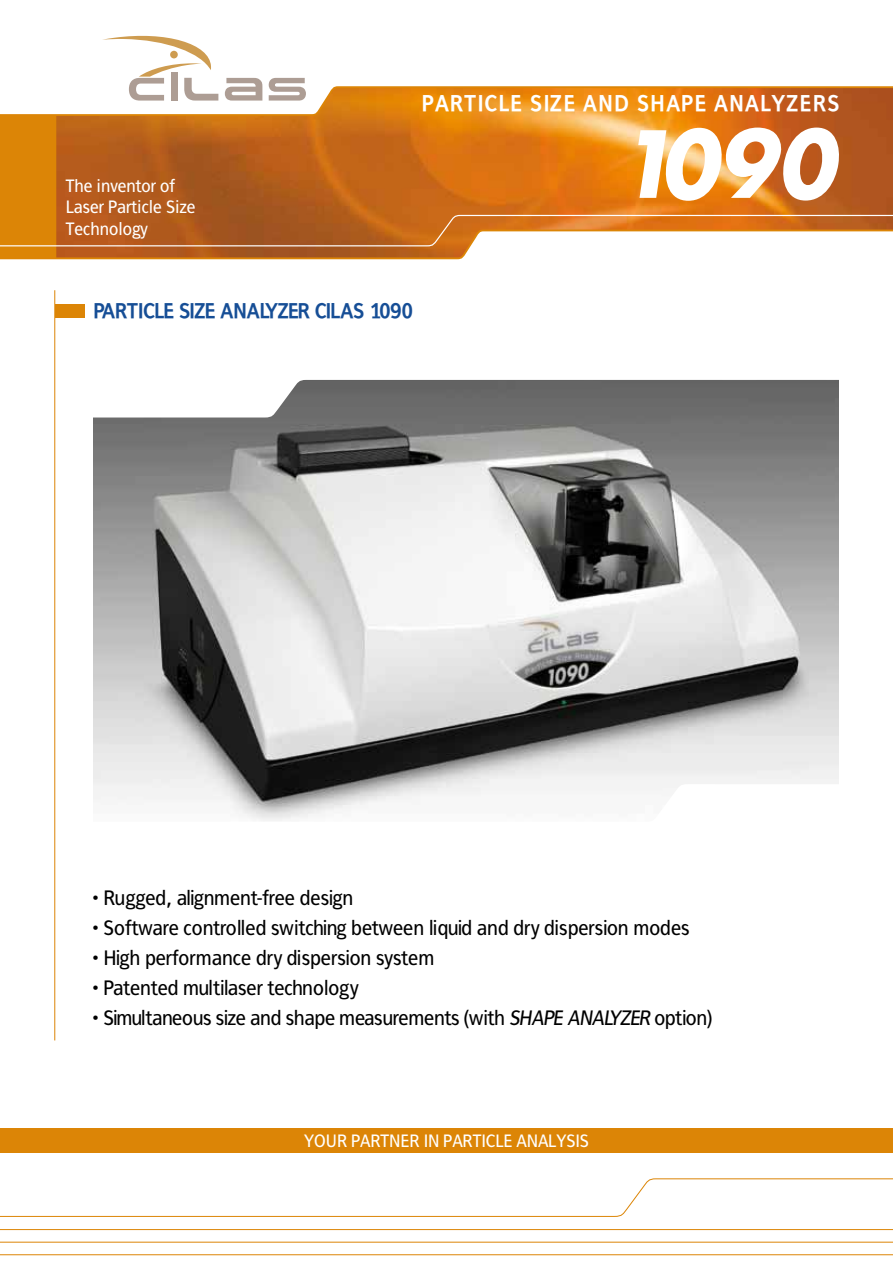
<style>
.page{position:relative;width:893px;height:1263px;background:#fff}
.page>*{position:absolute;margin:0;border:0;box-sizing:border-box;transform-origin:0 0}
.t1{font:700 22.5px "Francophil Sans";letter-spacing:.06em;color:#fff}
.t2{font:21px "Francophil Sans";color:#000}
.t3{font:700 21px "Francophil Sans";color:#164e96}
.t4{font:18px/21.6px "Francophil Sans";color:#fff}
</style>
<div class="page">
<img style="left:94px;top:417px;width:745px;height:367px">
<svg style="left:55px;top:784px;width:628px;height:133px"></svg>
<svg style="left:55px;top:290px;width:784px;height:127px"></svg>
<div style="left:0;top:1128px;width:893px;height:25px;background:#dc8506"></div>
<div style="left:55px;top:305px;width:30px;height:13px;background:#dc8506"></div>
<hr style="left:54px;top:290px;width:1px;height:750px;background:#dc8506">
<svg style="left:0;top:85px;width:893px;height:175px;background:#d28033"></svg>
<svg style="left:225px;top:78px;width:37px;height:23px"></svg>
<svg style="left:269px;top:78px;width:37px;height:23px"></svg>
<svg style="left:102px;top:35px;width:116px;height:66px"></svg>
<svg style="left:0;top:214px;width:893px;height:33px"></svg>
<hr style="left:0;top:1229px;width:893px;height:1px;background:#dc8506">
<hr style="left:0;top:1242px;width:893px;height:1px;background:#dc8506">
<hr style="left:0;top:1254px;width:893px;height:1px;background:#dc8506">
<svg style="left:0;top:1178px;width:893px;height:39px"></svg>
<svg style="left:638px;top:128px;width:203px;height:73px"></svg>
<p class="t1" style="left:422px;top:90px;width:419px">PARTICLE SIZE AND SHAPE ANALYZERS</p>
<p class="t4" style="left:66px;top:175px;width:131px">The inventor of<br>Laser Particle Size<br>Technology</p>
<p class="t3" style="left:94px;top:298px;width:11px">PARTICLE</p>
<p class="t3" style="left:180px;top:298px;width:10px">SIZE</p>
<p class="t3" style="left:221px;top:298px;width:13px">ANALYZER</p>
<p class="t3" style="left:315px;top:298px;width:11px">CILAS</p>
<p class="t3" style="left:369px;top:298px;width:45px">1090</p>
<p class="t2" style="left:92px;top:886px;width:262px">• Rugged, alignment-free design</p>
<p class="t2" style="left:92px;top:916px;width:599px">• Software controlled switching between liquid and dry dispersion modes</p>
<p class="t2" style="left:92px;top:946px;width:343px">• High performance dry dispersion system</p>
<p class="t2" style="left:92px;top:976px;width:268px">• Patented multilaser technology</p>
<p class="t2" style="left:92px;top:1006px;width:622px">• Simultaneous size and shape measurements (with SHAPE ANALYZER option)</p>
<p class="t4" style="left:304px;top:1130px;width:286px">YOUR PARTNER IN PARTICLE ANALYSIS</p>
</div>
